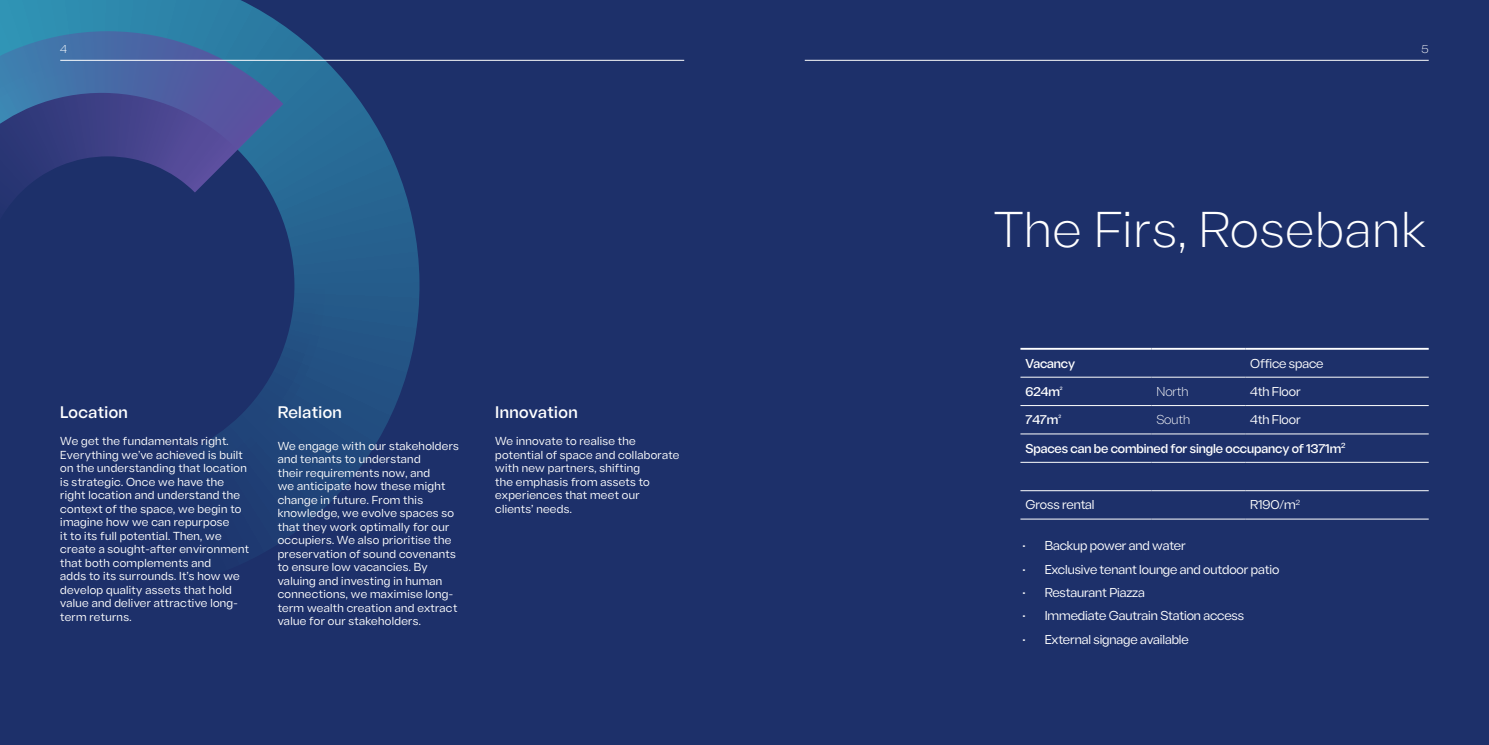
<style>
.page{position:relative;width:1489px;height:745px;background:#fff}
.page>*{position:absolute;margin:0;border:0;box-sizing:border-box;transform-origin:0 0}
.t1{font:300 48.75px "Sherika";letter-spacing:.03em;color:#fff}
.t2{font:500 16.25px "Sherika";letter-spacing:.03em;color:#fff}
.t3{font:12.5px "Sherika";letter-spacing:-.005em;color:#fff}
.t4{font:500 12.5px "Sherika";letter-spacing:-.005em;color:#fff}
.t5{font:300 12.5px "Sherika";letter-spacing:-.005em;color:#fff}
.t6{font:11.25px/13.5px "Sherika";letter-spacing:.03em;color:#fff}
.t7{font:300 11.25px "Sherika";color:#fff}
</style>
<div class="page">
<div style="left:0;top:0;width:744px;height:744px;background:#1d306a"></div>
<svg style="left:0;top:0;width:420px;height:552px"></svg>
<svg style="left:0;top:31px;width:283px;height:497px"></svg>
<div style="left:728px;top:0;width:760px;height:744px;background:#1d306a"></div>
<hr style="left:804px;top:60px;width:624px;height:1px;background:#fff">
<hr style="left:60px;top:60px;width:624px;height:1px;background:#fff">
<hr style="left:1020px;top:347px;width:131px;height:2px;background:#fff">
<hr style="left:1151px;top:347px;width:94px;height:2px;background:#fff">
<hr style="left:1245px;top:347px;width:183px;height:2px;background:#fff">
<hr style="left:1020px;top:376px;width:131px;height:1px;background:#fff">
<hr style="left:1151px;top:376px;width:94px;height:1px;background:#fff">
<hr style="left:1245px;top:376px;width:183px;height:1px;background:#fff">
<hr style="left:1020px;top:405px;width:131px;height:1px;background:#fff">
<hr style="left:1151px;top:405px;width:94px;height:1px;background:#fff">
<hr style="left:1245px;top:405px;width:183px;height:1px;background:#fff">
<hr style="left:1020px;top:433px;width:131px;height:1px;background:#fff">
<hr style="left:1151px;top:433px;width:94px;height:1px;background:#fff">
<hr style="left:1245px;top:433px;width:183px;height:1px;background:#fff">
<hr style="left:1020px;top:461px;width:131px;height:1px;background:#fff">
<hr style="left:1151px;top:461px;width:94px;height:1px;background:#fff">
<hr style="left:1245px;top:461px;width:183px;height:1px;background:#fff">
<hr style="left:1020px;top:490px;width:131px;height:1px;background:#fff">
<hr style="left:1151px;top:490px;width:94px;height:1px;background:#fff">
<hr style="left:1245px;top:490px;width:183px;height:1px;background:#fff">
<hr style="left:1020px;top:518px;width:131px;height:1px;background:#fff">
<hr style="left:1151px;top:518px;width:94px;height:1px;background:#fff">
<hr style="left:1245px;top:518px;width:183px;height:1px;background:#fff">
<p class="t7" style="left:60px;top:42px;width:8px">4</p>
<p class="t7" style="left:1421px;top:42px;width:9px">5</p>
<h2 class="t2" style="left:60px;top:401px;width:69px">Location</h2>
<p class="t6" style="left:60px;top:433px;width:190px">We get the fundamentals right.<br>Everything we’ve achieved is built on the understanding that location is strategic. Once we have the right location and understand the context of the space, we begin to imagine how we can repurpose<br>it to its full potential. Then, we create a sought-after environment that both complements and<br>adds to its surrounds. It’s how we develop quality assets that hold value and deliver attractive long&shy;term returns.</p>
<h2 class="t2" style="left:278px;top:401px;width:66px">Relation</h2>
<p class="t6" style="left:278px;top:438px;width:183px">We engage with our stakeholders and tenants to understand<br>their requirements now, and<br>we anticipate how these might change in future. From this knowledge, we evolve spaces so that they work optimally for our occupiers. We also prioritise the preservation of sound covenants to ensure low vacancies. By valuing and investing in human connections, we maximise long&shy;term wealth creation and extract value for our stakeholders.</p>
<h2 class="t2" style="left:495px;top:401px;width:84px">Innovation</h2>
<p class="t6" style="left:495px;top:433px;width:186px">We innovate to realise the potential of space and collaborate with new partners, shifting<br>the emphasis from assets to experiences that meet our clients’ needs.</p>
<h1 class="t1" style="left:993px;top:199px;width:433px">The Firs, Rosebank</h1>
<p class="t4" style="left:1025px;top:355px;width:51px">Vacancy</p>
<p class="t3" style="left:1250px;top:355px;width:75px">Office space</p>
<p class="t4" style="left:1025px;top:383px;width:39px">624m<sup>²</sup></p>
<p class="t5" style="left:1156px;top:383px;width:34px">North</p>
<p class="t3" style="left:1250px;top:383px;width:52px">4th Floor</p>
<p class="t4" style="left:1025px;top:411px;width:37px">747m<sup>²</sup></p>
<p class="t5" style="left:1156px;top:412px;width:35px">South</p>
<p class="t3" style="left:1250px;top:411px;width:52px">4th Floor</p>
<p class="t4" style="left:1025px;top:440px;width:321px">Spaces can be combined for single occupancy of 1371m<sup>2</sup></p>
<p class="t3" style="left:1025px;top:496px;width:71px">Gross rental</p>
<p class="t3" style="left:1250px;top:496px;width:51px">R190/m<sup>2</sup></p>
<p class="t3" style="left:1022px;top:537px;width:165px">• Backup power and water</p>
<p class="t3" style="left:1022px;top:561px;width:259px">• Exclusive tenant lounge and outdoor patio</p>
<p class="t3" style="left:1022px;top:584px;width:124px">• Restaurant Piazza</p>
<p class="t3" style="left:1022px;top:607px;width:223px">• Immediate Gautrain Station access</p>
<p class="t3" style="left:1022px;top:631px;width:168px">• External signage available</p>
</div>
